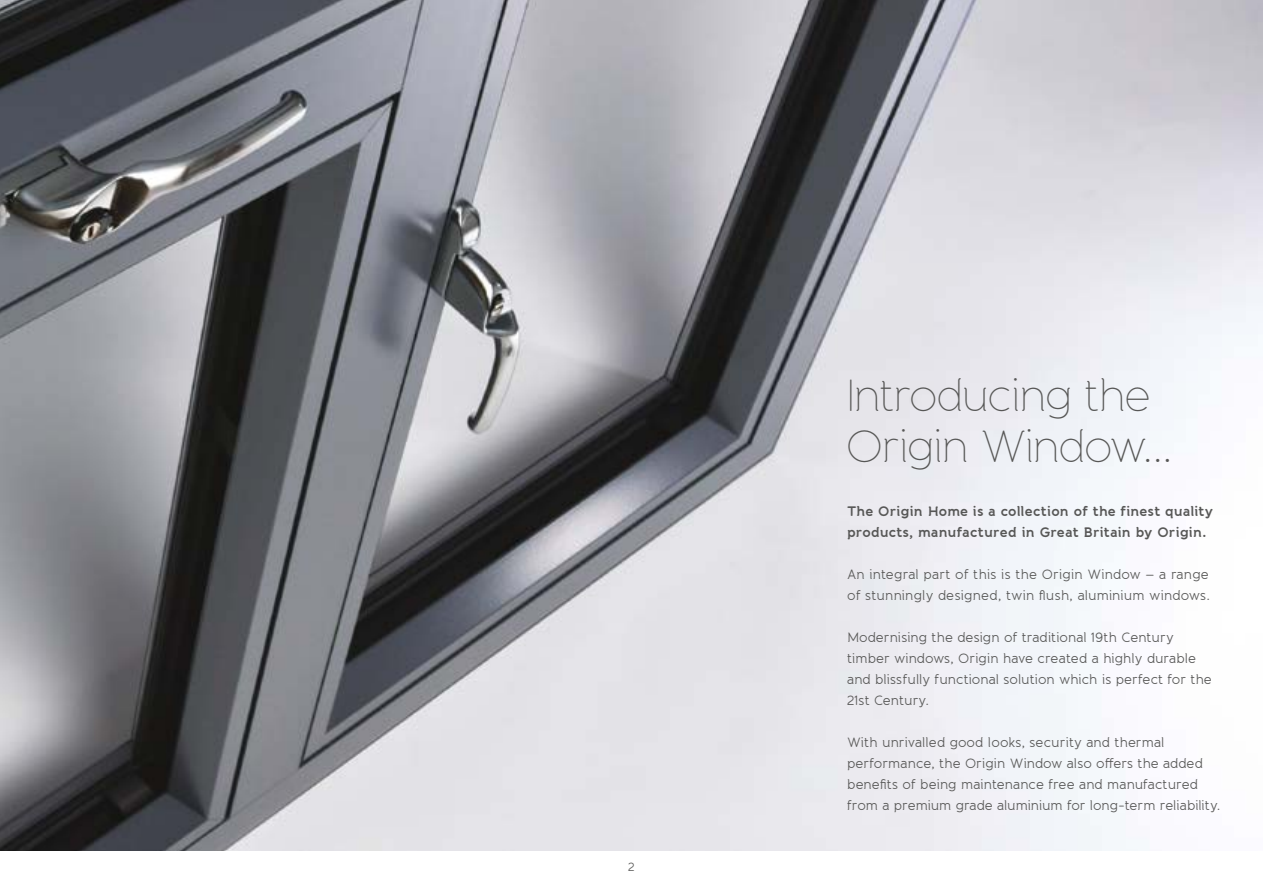
<style>
.page{position:relative;width:1263px;height:893px;background:#fff}
.page>*{position:absolute;margin:0;border:0;box-sizing:border-box;transform-origin:0 0}
.t1{font:100 45px/51px "Banda";letter-spacing:-.035em;color:#575756}
.t2{font:13.5px/21px "Banda";color:#575756}
.t3{font:700 13.5px/21px "Banda";letter-spacing:.01em;color:#575756}
.t4{font:12px "Banda";color:#575756}
</style>
<div class="page">
<img style="left:0;top:0;width:1263px;height:850px">
<p class="t4" style="left:628px;top:859px;width:8px">2</p>
<h1 class="t1" style="left:846px;top:370px;width:328px">Introducing the<br>Origin Window...</h1>
<p class="t3" style="left:847px;top:501px;width:367px">The Origin Home is a collection of the finest quality products, manufactured in Great Britain by Origin.</p>
<p class="t2" style="left:847px;top:564px;width:364px">An integral part of this is the Origin Window – a range of stunningly designed, twin flush, aluminium windows.</p>
<p class="t2" style="left:847px;top:627px;width:366px">Modernising the design of traditional 19th Century timber windows, Origin have created a highly durable and blissfully functional solution which is perfect for the 21st Century.</p>
<p class="t2" style="left:847px;top:732px;width:375px">With unrivalled good looks, security and thermal performance, the Origin Window also offers the added benefits of being maintenance free and manufactured from a premium grade aluminium for long-term reliability.</p>
</div>
